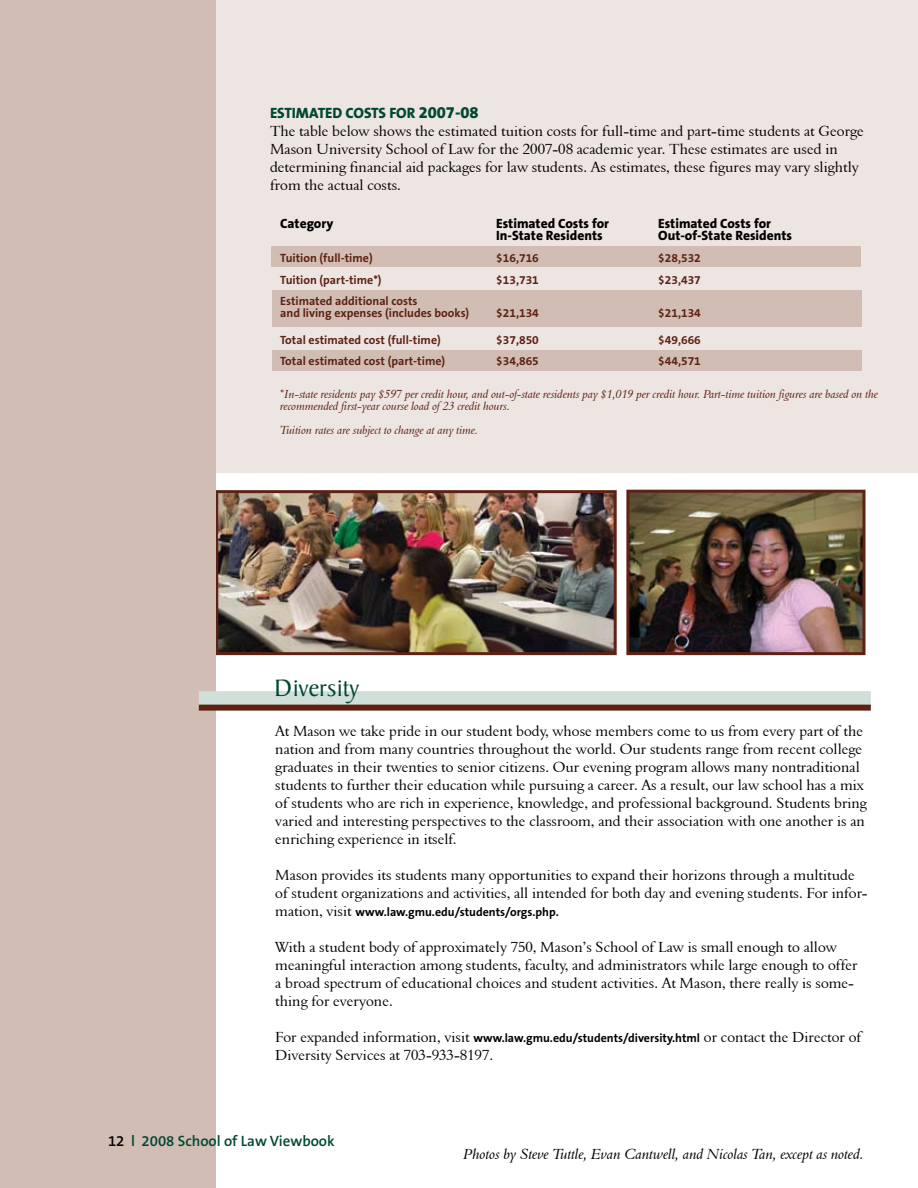
<style>
.page{position:relative;width:918px;height:1188px;background:#fff}
.page>*{position:absolute;margin:0;border:0;box-sizing:border-box;transform-origin:0 0}
.t1{font:25.5px "Baker Signet";color:#004833}
.t2{font:15px/18px "Aldine 401 BT Roman A";color:#000}
.t3{font:15px "Aldine 401 BT Italic A";color:#000}
.t4{font:600 15px "The Sans B6";color:#004833}
.t5{font:800 15px "The Sans B8";letter-spacing:-.005em;color:#004833}
.t6{font:800 13.5px "The Sans B8";color:#000}
.t7{font:700 12px/12px "The Sans B7";color:#5e2214}
.t8{font:12px/12px "Aldine 401 BT Italic A";color:#5e2214}
.t9{font:700 12px "The Sans B7";color:#000}
.s1{font-size:16.5px}
.s2{font-family:"The Sans B2";font-weight:200}
.s3{font-family:"Aldine 401 BT Roman A";font-weight:400;font-size:15px}
.s4{font-family:"The Sans B7";font-weight:700;font-size:12px}
.s5{color:#000}
</style>
<div class="page">
<div style="left:199px;top:0;width:719px;height:472px;background:#ede5e1"></div>
<img style="left:219px;top:494px;width:394px;height:157px">
<div style="left:215px;top:490px;width:402px;height:165px;border:3px solid #5e2214"></div>
<img style="left:630px;top:494px;width:232px;height:157px">
<div style="left:626px;top:490px;width:240px;height:165px;border:3px solid #5e2214"></div>
<div style="left:271px;top:246px;width:590px;height:21px;background:#d1bdb4"></div>
<div style="left:272px;top:350px;width:590px;height:21px;background:#d1bdb4"></div>
<div style="left:272px;top:291px;width:590px;height:36px;background:#d1bdb4"></div>
<div style="left:0;top:0;width:216px;height:1188px;background:#d1bdb4"></div>
<div style="left:199px;top:691px;width:672px;height:15px;background:#d1dfd9"></div>
<div style="left:199px;top:705px;width:672px;height:6px;background:#5e2214"></div>
<p class="t5" style="left:270px;top:104px;width:210px">ESTIMATED COSTS FOR <span class="s1">2007-08</span></p>
<p class="t2" style="left:270px;top:121px;width:595px">The table below shows the estimated tuition costs for full-time and part-time students at George Mason University School of Law for the 2007-08 academic year. These estimates are used in determining financial aid packages for law students. As estimates, these figures may vary slightly from the actual costs.</p>
<p class="t6" style="left:280px;top:216px;width:55px">Category</p>
<p class="t6" style="left:496px;top:216px;width:114px">Estimated Costs for</p>
<p class="t6" style="left:658px;top:216px;width:114px">Estimated Costs for</p>
<p class="t6" style="left:496px;top:228px;width:108px">In-State Residents</p>
<p class="t6" style="left:658px;top:228px;width:135px">Out-of-State Residents</p>
<p class="t7" style="left:280px;top:252px;width:94px">Tuition (full-time)</p>
<p class="t7" style="left:496px;top:252px;width:44px">$16,716</p>
<p class="t7" style="left:658px;top:252px;width:44px">$28,532</p>
<p class="t7" style="left:280px;top:274px;width:103px">Tuition (part-time*)</p>
<p class="t7" style="left:496px;top:274px;width:44px">$13,731</p>
<p class="t7" style="left:658px;top:274px;width:44px">$23,437</p>
<p class="t7" style="left:280px;top:296px;width:190px">Estimated additional costs<br>and living expenses (includes books)</p>
<p class="t7" style="left:496px;top:308px;width:44px">$21,134</p>
<p class="t7" style="left:658px;top:308px;width:44px">$21,134</p>
<p class="t7" style="left:280px;top:334px;width:162px">Total estimated cost (full-time)</p>
<p class="t7" style="left:496px;top:334px;width:44px">$37,850</p>
<p class="t7" style="left:658px;top:334px;width:44px">$49,666</p>
<p class="t7" style="left:280px;top:356px;width:167px">Total estimated cost (part-time)</p>
<p class="t7" style="left:496px;top:356px;width:44px">$34,865</p>
<p class="t7" style="left:658px;top:356px;width:44px">$44,571</p>
<p class="t8" style="left:280px;top:387px;width:599px"><span class="s2">*</span>In-state residents pay $597 per credit hour, and out-of-state residents pay $1,019 per credit hour. Part-time tuition figures are based on the recommended first-year course load of 23 credit hours.</p>
<p class="t8" style="left:280px;top:423px;width:200px">Tuition rates are subject to change at any time.</p>
<h1 class="t1" style="left:275px;top:674px;width:86px">Diversity</h1>
<p class="t2" style="left:275px;top:722px;width:593px">At Mason we take pride in our student body, whose members come to us from every part of the nation and from many countries throughout the world. Our students range from recent college graduates in their twenties to senior citizens. Our evening program allows many nontraditional students to further their education while pursuing a career. As a result, our law school has a mix of students who are rich in experience, knowledge, and professional background. Students bring varied and interesting perspectives to the classroom, and their association with one another is an enriching experience in itself.</p>
<p class="t2" style="left:275px;top:866px;width:594px">Mason provides its students many opportunities to expand their horizons through a multitude of student organizations and activities, all intended for both day and evening students. For infor-</p>
<p class="t9" style="left:275px;top:905px;width:285px"><span class="s3">mation, visit</span> www.law.gmu.edu/students/orgs.php.</p>
<p class="t2" style="left:275px;top:938px;width:584px">With a student body of approximately 750, Mason’s School of Law is small enough to allow meaningful interaction among students, faculty, and administrators while large enough to offer a broad spectrum of educational choices and student activities. At Mason, there really is some&shy;thing for everyone.</p>
<p class="t2" style="left:275px;top:1028px;width:587px">For expanded information, visit <span class="s4">www.law.gmu.edu/students/diversity.html</span> or contact the Director of<br>Diversity Services at 703-933-8197.</p>
<p class="t4" style="left:108px;top:1132px;width:228px"><span class="s5">12</span> l 2008 School of Law Viewbook</p>
<p class="t3" style="left:464px;top:1145px;width:402px">Photos by Steve Tuttle, Evan Cantwell, and Nicolas Tan, except as noted.</p>
</div>
